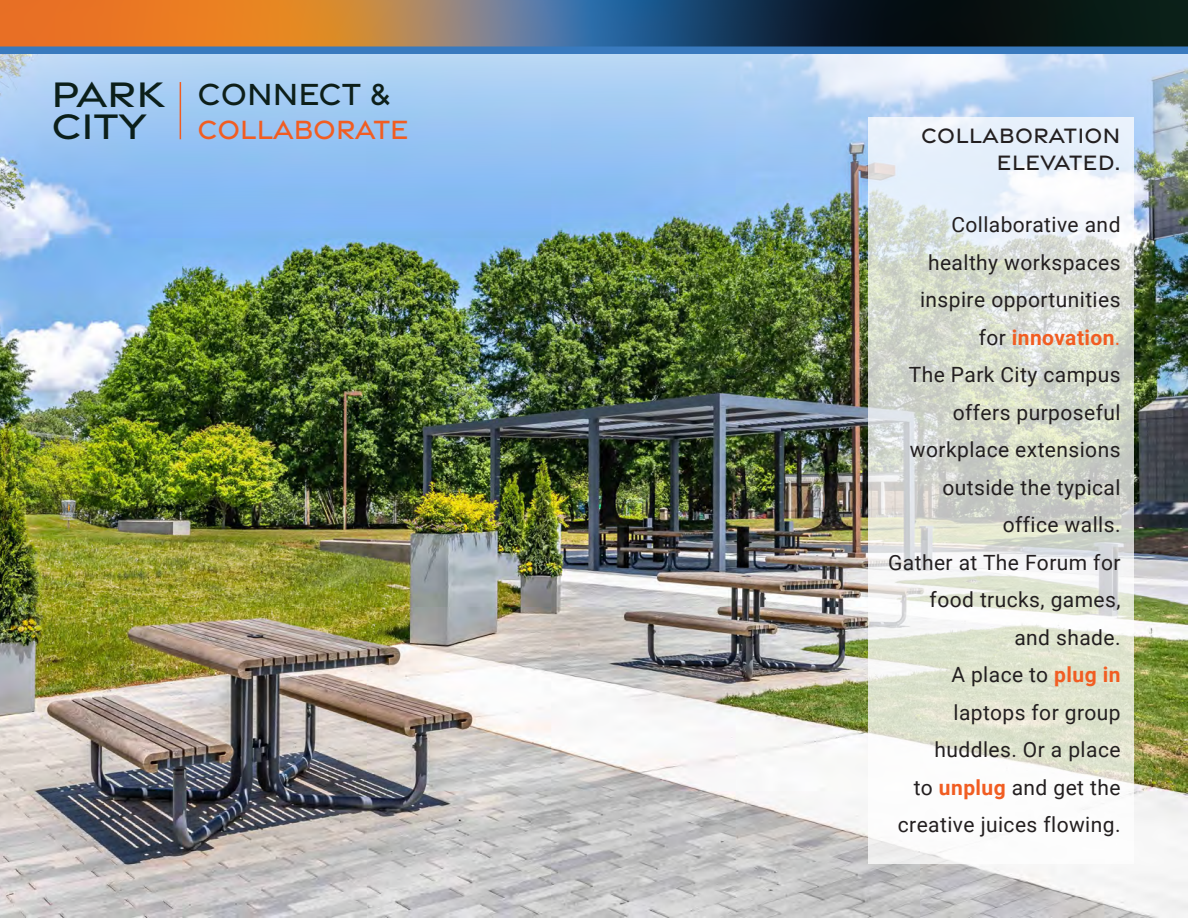
<style>
.page{position:relative;width:1188px;height:918px;background:#fff}
.page>*{position:absolute;margin:0;border:0;box-sizing:border-box;transform-origin:0 0}
.t1{font:500 38.25px/32.2px "Gravesend Sans";color:#0b1f1a;scale:1.12 1}
.t2{font:500 33px "Gravesend Sans";color:#0d1f19}
.t3{font:500 28.5px "Gravesend Sans";color:#f15d22}
.t4{font:500 22.5px/27px "Gravesend Sans";letter-spacing:.02em;color:#231f20;text-align:right}
.t5{font:21px/37.5px "Roboto";letter-spacing:.02em;color:#231f20;text-align:right}
.t6{font:700 21px "Roboto";letter-spacing:.02em;color:#f15d22}
.s1{font-weight:400;color:#231f20}
.s2{font-weight:400}
.s3{font-weight:700;color:#f15d22}
</style>
<div class="page">
<svg style="left:0;top:0;width:1188px;height:46px;background:#66523f"></svg>
<div style="left:0;top:46px;width:1188px;height:8px;background:#397abe"></div>
<img style="left:0;top:286px;width:1188px;height:632px">
<img style="left:0;top:54px;width:1188px;height:232px">
<hr style="left:180px;top:82px;width:1px;height:57px;background:#f15d22">
<svg style="left:868px;top:118px;width:266px;height:746px"></svg>
<p class="t1" style="left:51px;top:77px;width:102px">PARK<br>CITY</p>
<p class="t2" style="left:198px;top:73px;width:195px">CONNECT &amp;</p>
<p class="t3" style="left:198px;top:112px;width:213px">COLLABORATE</p>
<p class="t4" style="left:921px;top:121px;width:201px">COLLABORATION<br>ELEVATED.</p>
<p class="t5" style="left:951px;top:205px;width:171px">Collaborative and</p>
<p class="t5" style="left:928px;top:243px;width:194px">healthy workspaces</p>
<p class="t5" style="left:920px;top:280px;width:202px">inspire opportunities</p>
<p class="t6" style="left:979px;top:323px;width:143px"><span class="s1">for</span> innovation<span class="s2">.</span></p>
<p class="t5" style="left:909px;top:355px;width:213px">The Park City campus offers purposeful workplace extensions outside the typical</p>
<p class="t5" style="left:1003px;top:505px;width:119px">office walls.</p>
<p class="t5" style="left:888px;top:543px;width:234px">Gather at The Forum for food trucks, games,</p>
<p class="t5" style="left:1014px;top:618px;width:108px">and shade.</p>
<p class="t5" style="left:951px;top:655px;width:171px">A place to <span class="s3">plug in</span></p>
<p class="t5" style="left:898px;top:693px;width:224px">laptops for group huddles. Or a place<br>to <span class="s3">unplug</span> and get the creative juices flowing.</p>
</div>
